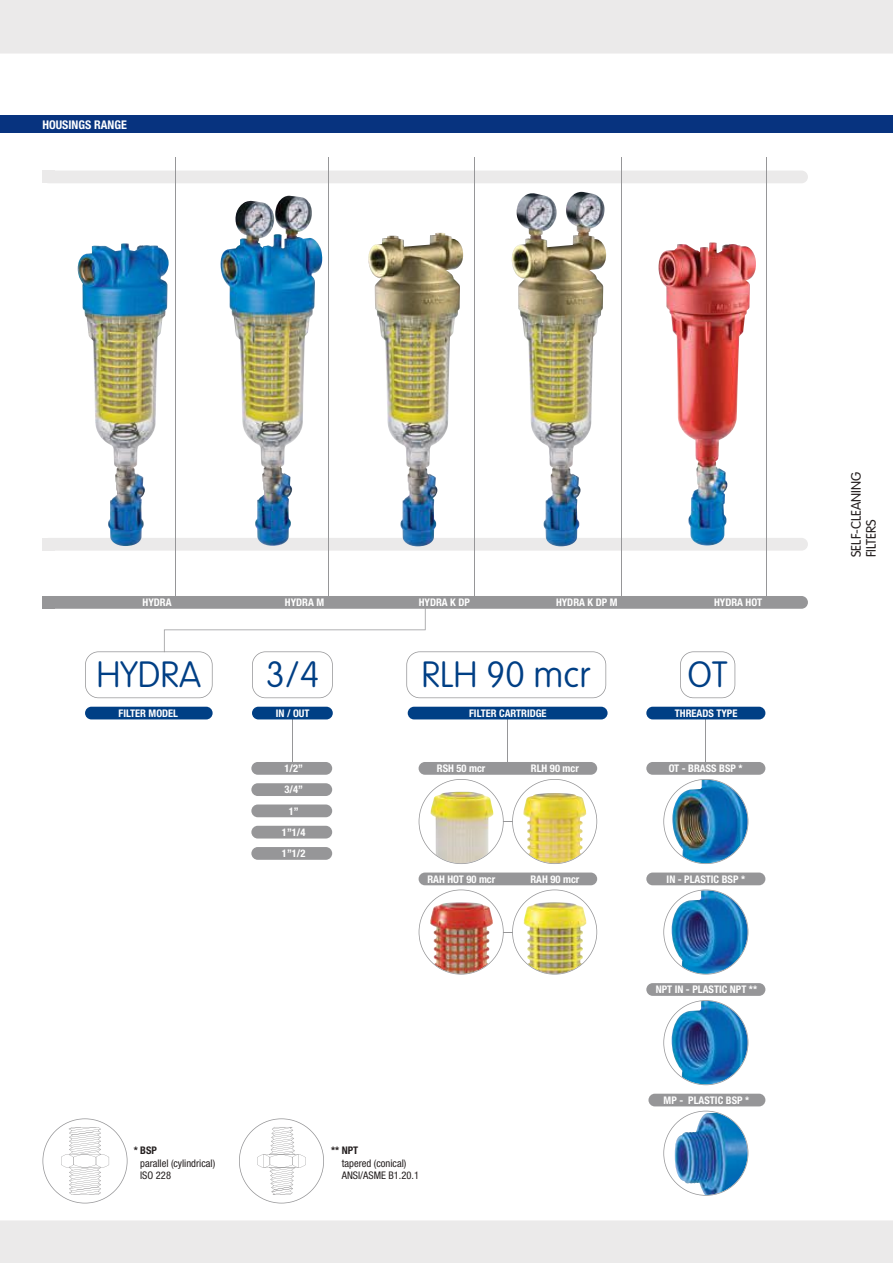
<style>
.page{position:relative;width:893px;height:1263px;background:#ebeaea}
.page>*{position:absolute;margin:0;border:0;box-sizing:border-box;transform-origin:0 0}
.t1{font:100 36px "VAG Rounded";color:#003f85}
.t2{font:300 13.5px/15px "VAG Rounded";color:#241f1f}
.t3{font:700 condensed 12px "Helvetica Neue";color:#fff}
.t4{font:700 condensed 10.5px/21.3px "Helvetica Neue";color:#fff;text-align:center}
.t5{font:condensed 10.5px/12.6px "Helvetica Neue";color:#241f1f}
.t6{font:700 condensed 10.5px "Helvetica Neue";color:#241f1f}
</style>
<div class="page">
<div style="left:0;top:54px;width:893px;height:1166px;background:#fff"></div>
<hr style="left:482px;top:932px;width:59px;height:1px;background:#969698">
<hr style="left:482px;top:821px;width:59px;height:1px;background:#969698">
<hr style="left:292px;top:714px;width:1px;height:55px;background:#969698">
<svg style="left:680px;top:651px;width:55px;height:47px;background:#fafafa"></svg>
<div style="left:85px;top:609px;width:521px;height:89px;background:#fff"></div>
<div style="left:85px;top:707px;width:128px;height:12px;background:#003f85;border-radius:6px"></div>
<svg style="left:42px;top:1118px;width:86px;height:85px"></svg>
<hr style="left:507px;top:718px;width:1px;height:50px;background:#969698">
<svg style="left:419px;top:779px;width:85px;height:85px;background:#e8e2c2"></svg>
<div style="left:419px;top:762px;width:178px;height:13px;background:#969698;border-radius:6px"></div>
<div style="left:419px;top:872px;width:178px;height:13px;background:#969698;border-radius:6px"></div>
<hr style="left:705px;top:714px;width:1px;height:55px;background:#969698">
<div style="left:646px;top:762px;width:119px;height:13px;background:#969698;border-radius:6px"></div>
<div style="left:646px;top:872px;width:119px;height:13px;background:#969698;border-radius:6px"></div>
<div style="left:648px;top:1094px;width:117px;height:12px;background:#969698;border-radius:6px"></div>
<img style="left:663px;top:779px;width:85px;height:85px">
<svg style="left:239px;top:1118px;width:85px;height:85px;background:#f7f6f7"></svg>
<img style="left:663px;top:889px;width:85px;height:85px">
<img style="left:663px;top:1111px;width:85px;height:85px">
<div style="left:251px;top:762px;width:81px;height:13px;background:#969698;border-radius:6px"></div>
<div style="left:251px;top:783px;width:81px;height:13px;background:#969698;border-radius:6px"></div>
<div style="left:251px;top:804px;width:81px;height:13px;background:#969698;border-radius:6px"></div>
<div style="left:251px;top:826px;width:81px;height:12px;background:#969698;border-radius:6px"></div>
<div style="left:251px;top:847px;width:81px;height:13px;background:#969698;border-radius:6px"></div>
<div style="left:408px;top:707px;width:200px;height:12px;background:#003f85;border-radius:6px"></div>
<div style="left:646px;top:707px;width:119px;height:12px;background:#003f85;border-radius:6px"></div>
<div style="left:252px;top:707px;width:81px;height:12px;background:#003f85;border-radius:6px"></div>
<div style="left:0;top:116px;width:893px;height:17px;background:#07337f"></div>
<div style="left:43px;top:538px;width:765px;height:13px;background:#ebeaea;border-radius:6px"></div>
<div style="left:43px;top:538px;width:12px;height:13px;background:#ebeaea"></div>
<div style="left:43px;top:171px;width:765px;height:12px;background:#ebeaea;border-radius:6px"></div>
<div style="left:43px;top:171px;width:12px;height:12px;background:#ebeaea"></div>
<div style="left:43px;top:596px;width:765px;height:13px;background:#969698;border-radius:6px"></div>
<div style="left:43px;top:596px;width:12px;height:13px;background:#969698"></div>
<img style="left:78px;top:243px;width:91px;height:303px">
<img style="left:658px;top:243px;width:98px;height:302px">
<img style="left:368px;top:233px;width:95px;height:313px">
<img style="left:221px;top:196px;width:102px;height:350px">
<hr style="left:766px;top:157px;width:1px;height:448px;background:#969698">
<hr style="left:621px;top:157px;width:1px;height:448px;background:#969698">
<hr style="left:474px;top:157px;width:1px;height:448px;background:#969698">
<hr style="left:328px;top:157px;width:1px;height:448px;background:#969698">
<hr style="left:176px;top:157px;width:1px;height:448px;background:#969698">
<img style="left:512px;top:889px;width:85px;height:85px">
<img style="left:419px;top:889px;width:85px;height:85px">
<img style="left:512px;top:193px;width:91px;height:353px">
<svg style="left:512px;top:779px;width:85px;height:85px;background:#eee2a5"></svg>
<div style="left:646px;top:983px;width:119px;height:13px;background:#969698;border-radius:6px"></div>
<img style="left:663px;top:1000px;width:85px;height:85px">
<p class="t3" style="left:43px;top:118px;width:86px">HOUSINGS RANGE</p>
<p class="t4" style="left:143px;top:591px;width:31px">HYDRA</p>
<p class="t4" style="left:285px;top:591px;width:41px">HYDRA M</p>
<p class="t4" style="left:419px;top:591px;width:53px">HYDRA K DP</p>
<p class="t4" style="left:556px;top:591px;width:63px">HYDRA K DP M</p>
<p class="t4" style="left:714px;top:591px;width:49px">HYDRA HOT</p>
<h1 class="t1" style="left:97px;top:654px;width:106px">HYDRA</h1>
<h1 class="t1" style="left:266px;top:654px;width:55px">3/4</h1>
<h1 class="t1" style="left:421px;top:654px;width:171px">RLH 90 mcr</h1>
<h1 class="t1" style="left:687px;top:654px;width:41px">OT</h1>
<p class="t4" style="left:118px;top:702px;width:61px">FILTER MODEL</p>
<p class="t4" style="left:276px;top:702px;width:35px">IN / OUT</p>
<p class="t4" style="left:469px;top:702px;width:79px">FILTER CARTRIDGE</p>
<p class="t4" style="left:675px;top:702px;width:64px">THREADS TYPE</p>
<p class="t4" style="left:282px;top:758px;width:25px">1/2”<br>3/4”<br>1”<br>1”1/4<br>1”1/2</p>
<p class="t4" style="left:437px;top:758px;width:50px">RSH 50 mcr</p>
<p class="t4" style="left:531px;top:758px;width:49px">RLH 90 mcr</p>
<p class="t4" style="left:427px;top:868px;width:69px">RAH HOT 90 mcr</p>
<p class="t4" style="left:530px;top:868px;width:50px">RAH 90 mcr</p>
<p class="t6" style="left:134px;top:1144px;width:25px">* BSP</p>
<p class="t5" style="left:140px;top:1156px;width:77px">parallel (cylindrical)<br>ISO 228</p>
<p class="t6" style="left:331px;top:1144px;width:29px">** NPT</p>
<p class="t5" style="left:342px;top:1156px;width:79px">tapered (conical)<br>ANSI/ASME B1.20.1</p>
<p class="t4" style="left:669px;top:758px;width:75px">OT - BRASS BSP *</p>
<p class="t4" style="left:667px;top:868px;width:80px">IN - PLASTIC BSP *</p>
<p class="t4" style="left:656px;top:979px;width:103px">NPT IN - PLASTIC NPT **</p>
<p class="t4" style="left:664px;top:1089px;width:87px">MP - PLASTIC BSP *</p>
<p class="t2" style="left:849px;top:557px;width:87px;rotate:-90deg">SELF-CLEANING<br>FILTERS</p>
</div>
